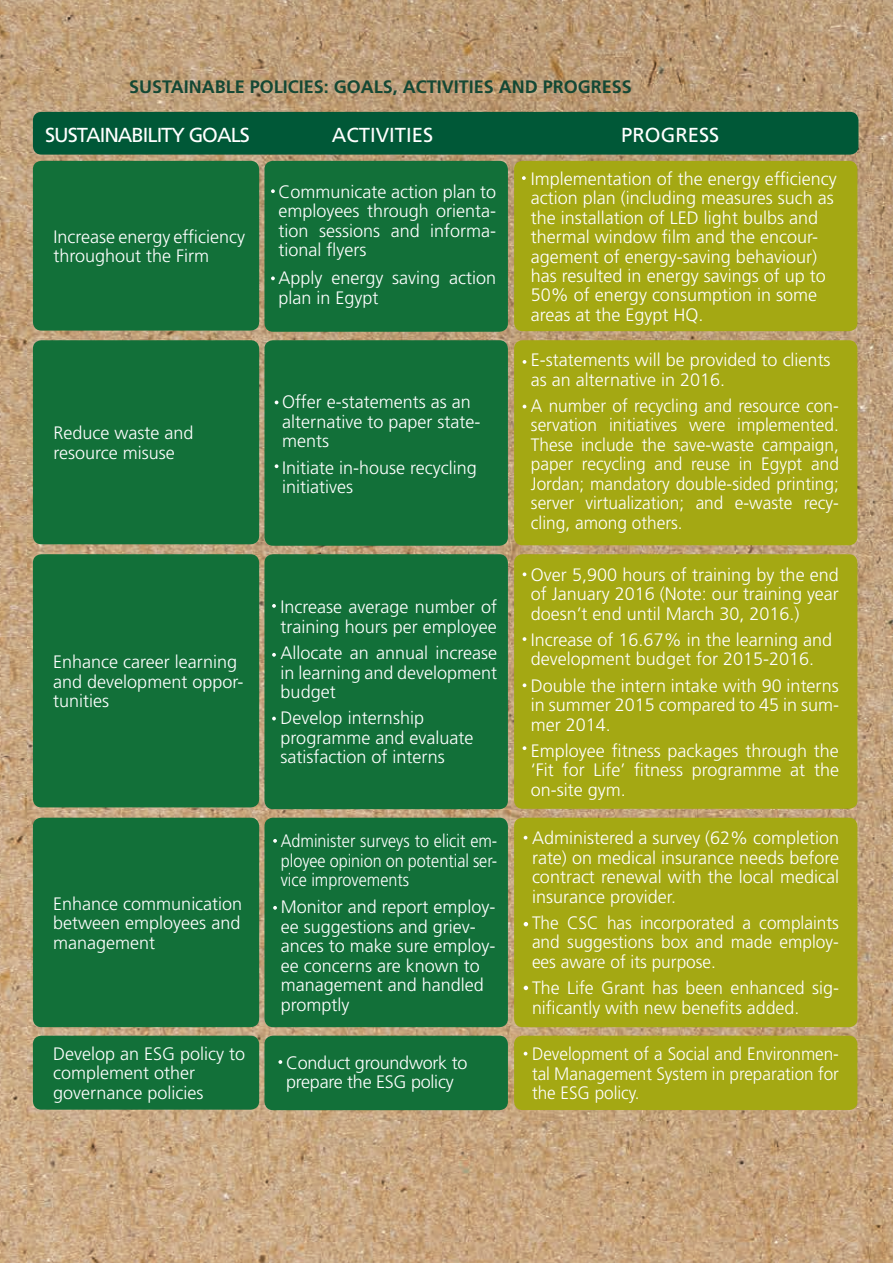
<style>
.page{position:relative;width:893px;height:1263px;background:#fff}
.page>*{position:absolute;margin:0;border:0;box-sizing:border-box;transform-origin:0 0}
.t1{font:20.25px "Frutiger LT Std";letter-spacing:-.05em;color:#fff}
.t2{font:20.25px "Frutiger LT Std";color:#fff}
.t3{font:300 18px/19.5px "Frutiger LT Std";color:#fff}
.t4{font:300 18px/19.5px "Frutiger LT Std";color:#fff;text-align:justify;scale:.96 1}
.t5{font:300 18px/19.5px "Frutiger LT Std";color:#fff;text-align:justify;scale:.95 1}
.t6{font:300 18px/19.5px "Frutiger LT Std";color:#fff;text-align:justify;scale:.9 1}
.t7{font:700 18px "Frutiger LT Std";color:#144834}
</style>
<div class="page">
<img style="left:0;top:0;width:893px;height:1263px">
<div style="left:33px;top:112px;width:825px;height:43px;background:#005837;border-radius:9px"></div>
<div style="left:514px;top:161px;width:343px;height:170px;background:#a4a813;border-radius:9px"></div>
<div style="left:33px;top:161px;width:226px;height:170px;background:#127039;border-radius:9px"></div>
<div style="left:264px;top:161px;width:244px;height:171px;background:#127039;border-radius:9px"></div>
<svg style="left:271px;top:189px;width:4px;height:4px"></svg>
<svg style="left:271px;top:276px;width:4px;height:4px"></svg>
<div style="left:514px;top:340px;width:343px;height:205px;background:#a4a813;border-radius:9px"></div>
<div style="left:33px;top:340px;width:226px;height:204px;background:#127039;border-radius:9px"></div>
<div style="left:264px;top:340px;width:244px;height:206px;background:#127039;border-radius:9px"></div>
<svg style="left:523px;top:360px;width:3px;height:4px"></svg>
<svg style="left:275px;top:400px;width:3px;height:4px"></svg>
<svg style="left:275px;top:464px;width:3px;height:4px"></svg>
<div style="left:514px;top:554px;width:343px;height:255px;background:#a4a813;border-radius:9px"></div>
<div style="left:33px;top:554px;width:226px;height:253px;background:#127039;border-radius:9px"></div>
<div style="left:264px;top:554px;width:244px;height:255px;background:#127039;border-radius:9px"></div>
<svg style="left:523px;top:637px;width:3px;height:4px"></svg>
<svg style="left:523px;top:683px;width:3px;height:4px"></svg>
<svg style="left:523px;top:746px;width:3px;height:4px"></svg>
<svg style="left:523px;top:572px;width:3px;height:4px"></svg>
<svg style="left:272px;top:604px;width:4px;height:4px"></svg>
<svg style="left:272px;top:653px;width:4px;height:4px"></svg>
<svg style="left:272px;top:717px;width:4px;height:3px"></svg>
<div style="left:514px;top:818px;width:343px;height:209px;background:#a4a813;border-radius:9px"></div>
<div style="left:33px;top:818px;width:226px;height:209px;background:#127039;border-radius:9px"></div>
<div style="left:264px;top:818px;width:244px;height:209px;background:#127039;border-radius:9px"></div>
<svg style="left:524px;top:922px;width:4px;height:4px"></svg>
<svg style="left:524px;top:986px;width:4px;height:4px"></svg>
<svg style="left:273px;top:839px;width:4px;height:4px"></svg>
<svg style="left:273px;top:906px;width:4px;height:4px"></svg>
<div style="left:514px;top:1036px;width:343px;height:74px;background:#a4a813;border-radius:9px"></div>
<div style="left:33px;top:1036px;width:226px;height:74px;background:#127039;border-radius:9px"></div>
<div style="left:264px;top:1036px;width:244px;height:74px;background:#127039;border-radius:9px"></div>
<svg style="left:278px;top:1060px;width:4px;height:4px"></svg>
<svg style="left:522px;top:176px;width:4px;height:4px"></svg>
<p class="t7" style="left:129px;top:76px;width:504px">SUSTAINABLE POLICIES: GOALS, ACTIVITIES AND PROGRESS</p>
<p class="t1" style="left:45px;top:123px;width:206px">SUSTAINABILITY GOALS</p>
<p class="t2" style="left:332px;top:123px;width:103px">ACTIVITIES</p>
<p class="t2" style="left:621px;top:123px;width:99px">PROGRESS</p>
<p class="t3" style="left:53px;top:227px;width:193px">Increase energy efficiency throughout the Firm</p>
<p class="t3" style="left:279px;top:182px;width:219px;text-align:justify">Communicate action plan to employees through orienta&shy;tion sessions and informa&shy;tional flyers</p>
<p class="t3" style="left:279px;top:269px;width:219px">Apply energy saving action plan in Egypt</p>
<p class="t3" style="left:53px;top:424px;width:142px">Reduce waste and resource misuse</p>
<p class="t3" style="left:282px;top:392px;width:200px">Offer e-statements as an alternative to paper state&shy;ments</p>
<p class="t3" style="left:282px;top:458px;width:196px">Initiate in-house recycling initiatives</p>
<p class="t3" style="left:53px;top:652px;width:192px">Enhance career learning and development oppor&shy;tunities</p>
<p class="t3" style="left:53px;top:894px;width:191px;text-align:justify">Enhance communication between employees and management</p>
<p class="t3" style="left:281px;top:598px;width:218px">Increase average number of training hours per employee</p>
<p class="t3" style="left:281px;top:643px;width:218px;text-align:justify">Allocate an annual increase in learning and development budget</p>
<p class="t3" style="left:281px;top:709px;width:194px">Develop internship programme and evaluate satisfaction of interns</p>
<p class="t6" style="left:281px;top:832px;width:242px">Administer surveys to elicit em&shy;ployee opinion on potential ser&shy;vice improvements</p>
<p class="t3" style="left:281px;top:898px;width:216px">Monitor and report employ&shy;ee suggestions and griev&shy;ances to make sure employ&shy;ee concerns are known to management and handled promptly</p>
<p class="t3" style="left:53px;top:1044px;width:193px">Develop an ESG policy to complement other governance policies</p>
<p class="t3" style="left:286px;top:1053px;width:183px">Conduct groundwork to prepare the ESG policy</p>
<p class="t3" style="left:531px;top:169px;width:307px">Implementation of the energy efficiency action plan (including measures such as the installation of LED light bulbs and thermal window film and the encour&shy;agement of energy-saving behaviour) has resulted in energy savings of up to 50% of energy consumption in some areas at the Egypt HQ.</p>
<p class="t3" style="left:531px;top:350px;width:301px">E-statements will be provided to clients as an alternative in 2016.</p>
<p class="t4" style="left:531px;top:396px;width:322px">A number of recycling and resource con&shy;servation initiatives were implemented.<br>These include the save-waste campaign, paper recycling and reuse in Egypt and Jordan; mandatory double-sided printing; server virtualization; and e-waste recy&shy;cling, among others.</p>
<p class="t3" style="left:531px;top:565px;width:310px;text-align:justify">Over 5,900 hours of training by the end of January 2016 (Note: our training year doesn’t end until March 30, 2016.)</p>
<p class="t3" style="left:531px;top:630px;width:303px">Increase of 16.67% in the learning and development budget for 2015-2016.</p>
<p class="t3" style="left:531px;top:676px;width:310px;text-align:justify">Double the intern intake with 90 interns in summer 2015 compared to 45 in sum&shy;mer 2014.</p>
<p class="t3" style="left:531px;top:741px;width:310px;text-align:justify">Employee fitness packages through the ‘Fit for Life’ fitness programme at the on-site gym.</p>
<p class="t3" style="left:532px;top:828px;width:308px;text-align:justify">Administered a survey (62% completion rate) on medical insurance needs before contract renewal with the local medical insurance provider.</p>
<p class="t4" style="left:532px;top:913px;width:321px">The CSC has incorporated a complaints and suggestions box and made employ&shy;ees aware of its purpose.</p>
<p class="t3" style="left:532px;top:978px;width:308px">The Life Grant has been enhanced sig&shy;nificantly with new benefits added.</p>
<p class="t5" style="left:532px;top:1044px;width:325px">Development of a Social and Environmen&shy;tal Management System in preparation for the ESG policy.</p>
</div>
